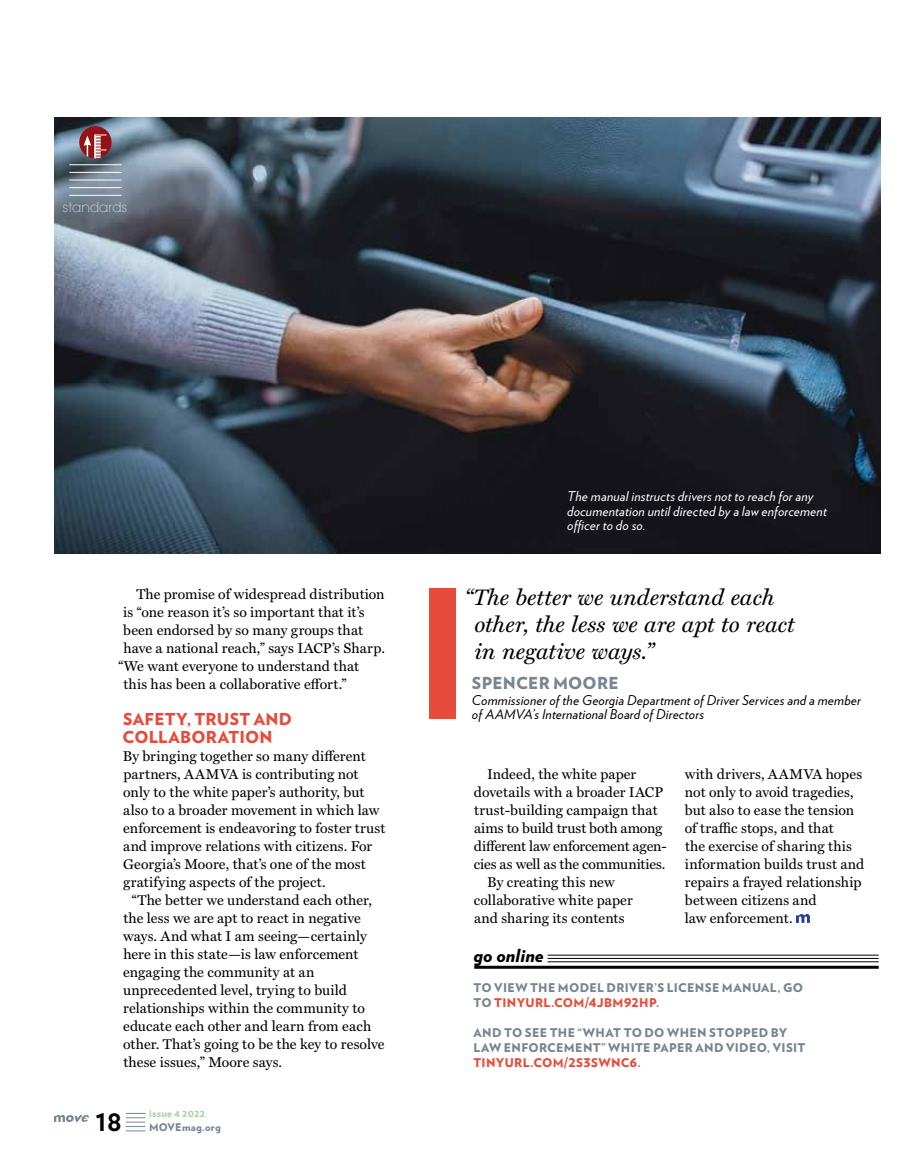
<style>
.page{position:relative;width:905px;height:1175px;background:#fff}
.page>*{position:absolute;margin:0;border:0;box-sizing:border-box;transform-origin:0 0}
.t1{font:700 30px "Verlag";color:#000}
.t2{font:italic 22.5px/27px "Miller Text";color:#000}
.t3{font:italic 900 18px "Verlag";letter-spacing:.005em;color:#000}
.t4{font:900 16.5px/18px "Verlag";letter-spacing:.015em;color:#e64c3b}
.t5{font:900 16.5px "Verlag";letter-spacing:.015em;color:#778691}
.t6{font:14.25px/18px "Miller Text";letter-spacing:.005em;color:#000}
.t7{font:14.25px "Miller Text";letter-spacing:-.02em;color:#000}
.t8{font:italic 13.5px/14.2px "Verlag";letter-spacing:.015em;color:#000}
.t9{font:italic 13.5px/14.2px "Verlag";letter-spacing:.01em;color:#fff}
.t10{font:13.5px "RNS Camelia";letter-spacing:.005em;color:#fff}
.t11{font:900 12px/15px "Verlag";letter-spacing:.03em;color:#778691}
.t12{font:900 10.5px "Verlag";letter-spacing:.025em;color:#778691}
.t13{font:900 10.5px "Verlag";letter-spacing:.025em;color:#a5d5a7}
.s1{color:#e64c3b}
</style>
<div class="page">
<img style="left:54px;top:117px;width:826px;height:436px">
<svg style="left:796px;top:914px;width:13px;height:8px"></svg>
<div style="left:430px;top:588px;width:26px;height:130px;background:#e64c3b"></div>
<hr style="left:547px;top:954px;width:331px;height:1px;background:#000">
<hr style="left:547px;top:961px;width:331px;height:1px;background:#000">
<hr style="left:474px;top:965px;width:404px;height:3px;background:#000">
<hr style="left:547px;top:958px;width:331px;height:1px;background:#000">
<hr style="left:69px;top:164px;width:52px;height:1px;background:#fff">
<hr style="left:69px;top:172px;width:52px;height:1px;background:#fff">
<hr style="left:69px;top:180px;width:52px;height:1px;background:#fff">
<hr style="left:69px;top:187px;width:52px;height:1px;background:#fff">
<hr style="left:69px;top:195px;width:52px;height:1px;background:#fff">
<div style="left:79px;top:126px;width:33px;height:32px;background:#941215;border-radius:50%"></div>
<svg style="left:84px;top:135px;width:22px;height:23px"></svg>
<svg style="left:54px;top:1115px;width:35px;height:6px"></svg>
<svg style="left:126px;top:1113px;width:19px;height:18px"></svg>
<p class="t10" style="left:63px;top:199px;width:66px">standards</p>
<p class="t6" style="left:136px;top:585px;width:250px">The promise of widespread distribution</p>
<p class="t6" style="left:123px;top:603px;width:243px">is “one reason it’s so important that it’s</p>
<p class="t6" style="left:123px;top:621px;width:241px">been endorsed by so many groups that</p>
<p class="t6" style="left:123px;top:639px;width:263px">have a national reach,” says IACP’s Sharp.</p>
<p class="t6" style="left:118px;top:657px;width:242px">“We want everyone to understand that</p>
<p class="t6" style="left:123px;top:675px;width:225px">this has been a collaborative effort.”</p>
<p class="t4" style="left:122px;top:709px;width:171px">SAFETY, TRUST AND<br>COLLABORATION</p>
<p class="t6" style="left:123px;top:747px;width:264px">By bringing together so many different partners, AAMVA is contributing not only to the white paper’s authority, but also to a broader movement in which law enforcement is endeavoring to foster trust and improve relations with citizens. For Georgia’s Moore, that’s one of the most gratifying aspects of the project.</p>
<p class="t6" style="left:123px;top:891px;width:263px;text-indent:9px">“The better we understand each other, the less we are apt to react in negative ways. And what I am seeing—certainly here in this state—is law enforcement engaging the community at an unprecedented level, trying to build relationships within the community to educate each other and learn from each other. That’s going to be the key to resolve these issues,” Moore says.</p>
<h1 class="t1" style="left:96px;top:1096px;width:28px">18</h1>
<p class="t13" style="left:149px;top:1104px;width:57px">issue 4 2022</p>
<p class="t12" style="left:149px;top:1118px;width:73px">MOVEmag.org</p>
<p class="t9" style="left:567px;top:488px;width:261px">The manual instructs drivers not to reach for any documentation until directed by a law enforcement officer to do so.</p>
<h2 class="t2" style="left:474px;top:584px;width:322px;text-indent:-10px">“The better we understand each other, the less we are apt to react in negative ways.”</h2>
<p class="t5" style="left:472px;top:669px;width:148px">SPENCER MOORE</p>
<p class="t8" style="left:472px;top:692px;width:390px">Commissioner of the Georgia Department of Driver Services and a member of AAMVA’s International Board of Directors</p>
<p class="t6" style="left:487px;top:765px;width:151px">Indeed, the white paper</p>
<p class="t6" style="left:474px;top:783px;width:191px">dovetails with a broader IACP</p>
<p class="t6" style="left:474px;top:801px;width:185px">trust-building campaign that</p>
<p class="t6" style="left:474px;top:819px;width:190px">aims to build trust both among</p>
<p class="t7" style="left:474px;top:837px;width:194px">different law enforcement agen-</p>
<p class="t6" style="left:474px;top:855px;width:193px">cies as well as the communities.</p>
<p class="t6" style="left:487px;top:873px;width:129px">By creating this new</p>
<p class="t6" style="left:474px;top:891px;width:160px">collaborative white paper</p>
<p class="t6" style="left:474px;top:909px;width:152px">and sharing its contents</p>
<p class="t6" style="left:684px;top:765px;width:181px">with drivers, AAMVA hopes not only to avoid tragedies, but also to ease the tension of traffic stops, and that<br>the exercise of sharing this information builds trust and repairs a frayed relationship between citizens and<br>law enforcement.</p>
<p class="t3" style="left:473px;top:941px;width:72px">go online</p>
<p class="t11" style="left:473px;top:979px;width:331px">TO VIEW THE MODEL DRIVER’S LICENSE MANUAL, GO<br>TO <span class="s1">TINYURL.COM/4JBM92HP</span>.</p>
<p class="t11" style="left:473px;top:1024px;width:333px">AND TO SEE THE “WHAT TO DO WHEN STOPPED BY<br>LAW ENFORCEMENT” WHITE PAPER AND VIDEO, VISIT<br><span class="s1">TINYURL.COM/2S3SWNC6</span>.</p>
</div>
